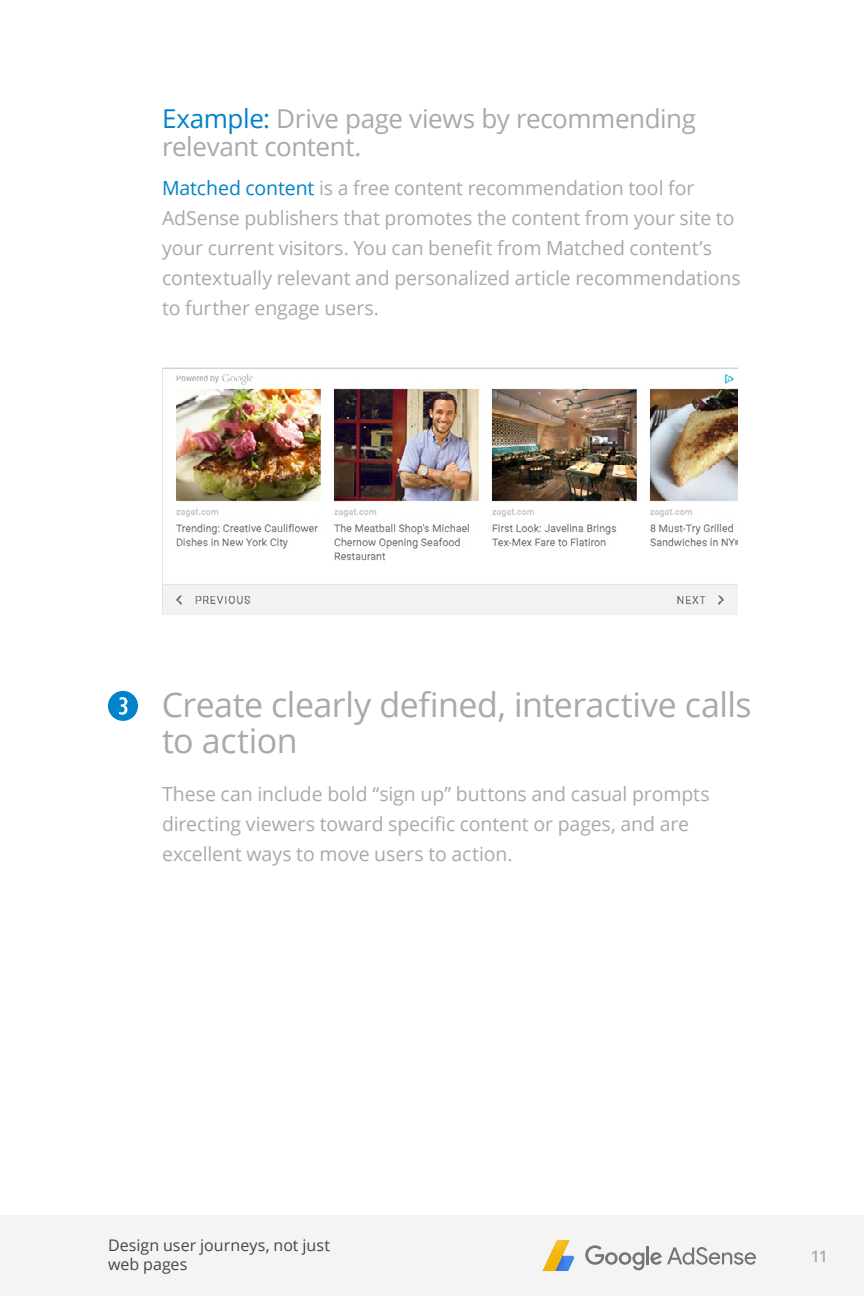
<style>
.page{position:relative;width:864px;height:1296px;background:#fff}
.page>*{position:absolute;margin:0;border:0;box-sizing:border-box;transform-origin:0 0}
.Heading_3{font:34px/36px "Open Sans";letter-spacing:-.015em;color:#a7a9ac}
.Heading_4{font:26px/28px "Open Sans";letter-spacing:-.015em;color:#a7a9ac}
.Indent_2{font:19.6px/30px "Open Sans";letter-spacing:-.005em;color:#a7a9ac}
.t1{font:16px/19.2px "Open Sans";letter-spacing:.005em;color:#464547}
.t2{font:600 16px "Open Sans";color:#a7a9ac}
.s1{color:#0083ca}
</style>
<div class="page">
<div style="left:0;top:1215px;width:864px;height:81px;background:#f4f4f4"></div>
<svg style="left:542px;top:1240px;width:33px;height:31px"></svg>
<svg style="left:585px;top:1245px;width:59px;height:25px"></svg>
<hr style="left:646px;top:1246px;width:3px;height:18px;background:#757575">
<svg style="left:650px;top:1247px;width:106px;height:18px"></svg>
<img style="left:162px;top:367px;width:576px;height:248px">
<svg style="left:108px;top:691px;width:30px;height:30px"></svg>
<p class="Heading_4" style="left:162px;top:104px;width:536px"><span class="s1">Example:</span> Drive page views by recommending relevant content.</p>
<p class="Indent_2" style="left:162px;top:172px;width:580px"><span class="s1">Matched content</span> is a free content recommendation tool for AdSense publishers that promotes the content from your site to your current visitors. You can benefit from Matched content’s contextually relevant and personalized article recommendations to further engage users.</p>
<p class="Heading_3" style="left:162px;top:686px;width:591px">Create clearly defined, interactive calls to action</p>
<p class="Indent_2" style="left:162px;top:778px;width:549px">These can include bold “sign up” buttons and casual prompts directing viewers toward specific content or pages, and are excellent ways to move users to action.</p>
<p class="t1" style="left:108px;top:1235px;width:224px">Design user journeys, not just web pages</p>
<p class="t2" style="left:811px;top:1245px;width:19px">11</p>
</div>
